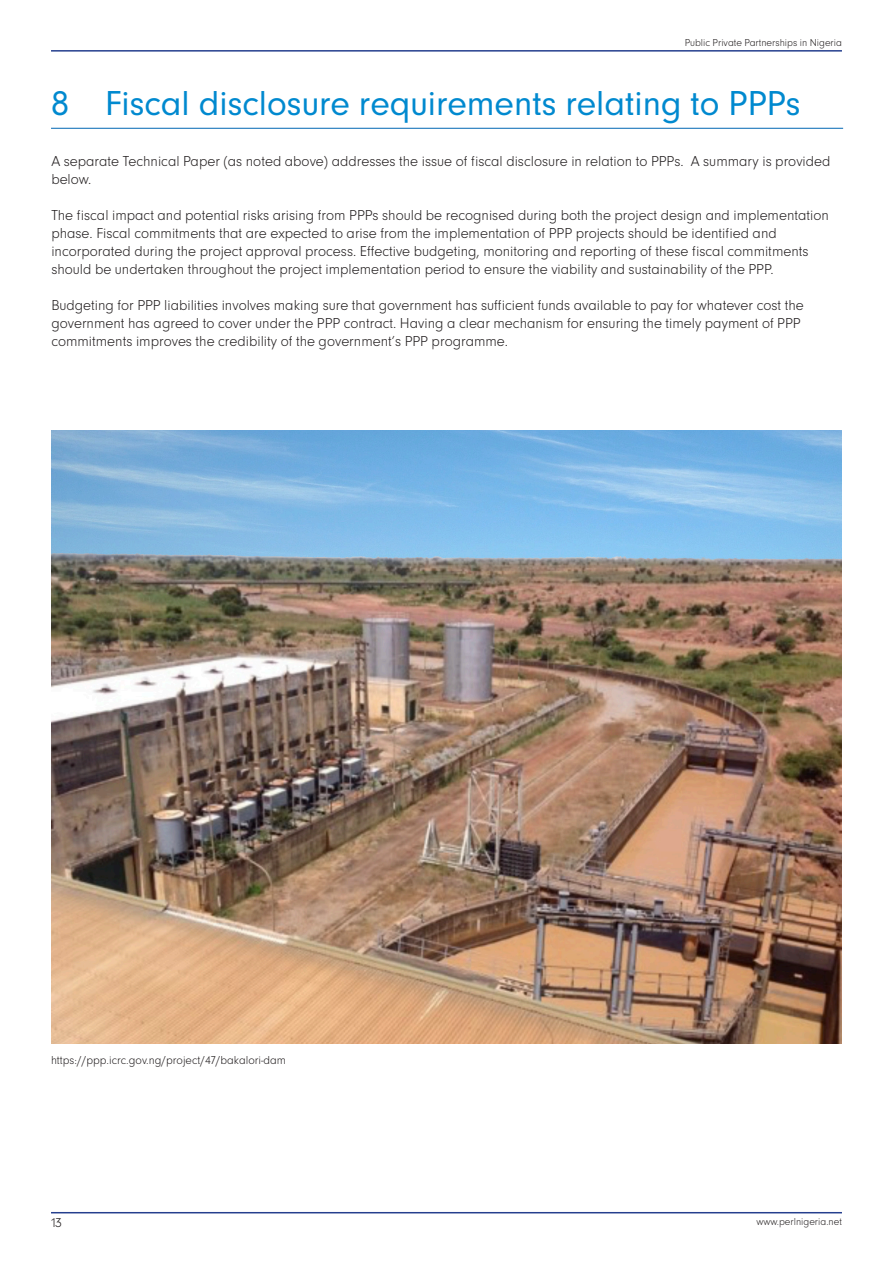
<style>
.page{position:relative;width:893px;height:1263px;background:#fff}
.page>*{position:absolute;margin:0;border:0;box-sizing:border-box;transform-origin:0 0}
.t1{font:36px "Neuzeit";color:#0089cf}
.t2{font:15px/18px "Neuzeit Lgt";color:#231f20}
.t3{font:13.5px "Neuzeit Lgt";color:#231f20}
.t4{font:12px "Neuzeit Lgt";color:#231f20}
.t5{font:10.5px "Neuzeit Lgt";color:#231f20}
</style>
<div class="page">
<hr style="left:51px;top:50px;width:791px;height:2px;background:#253f8e">
<hr style="left:51px;top:1212px;width:791px;height:1px;background:#253f8e">
<hr style="left:51px;top:128px;width:792px;height:1px;background:#0166b3">
<img style="left:51px;top:431px;width:791px;height:612px">
<p class="t5" style="left:685px;top:36px;width:159px">Public Private Partnerships in Nigeria</p>
<p class="t1" style="left:51px;top:79px;width:751px">8 Fiscal disclosure requirements relating to PPPs</p>
<p class="t2" style="left:51px;top:153px;width:781px">A separate Technical Paper (as noted above) addresses the issue of fiscal disclosure in relation to PPPs. A summary is provided below.</p>
<p class="t2" style="left:51px;top:207px;width:779px">The fiscal impact and potential risks arising from PPPs should be recognised during both the project design and implementation phase. Fiscal commitments that are expected to arise from the implementation of PPP projects should be identified and incorporated during the project approval process. Effective budgeting, monitoring and reporting of these fiscal commitments should be undertaken throughout the project implementation period to ensure the viability and sustainability of the PPP.</p>
<p class="t2" style="left:51px;top:297px;width:754px">Budgeting for PPP liabilities involves making sure that government has sufficient funds available to pay for whatever cost the government has agreed to cover under the PPP contract. Having a clear mechanism for ensuring the timely payment of PPP commitments improves the credibility of the government’s PPP programme.</p>
<p class="t4" style="left:51px;top:1052px;width:236px">https://ppp.icrc.gov.ng/project/47/bakalori-dam</p>
<p class="t3" style="left:51px;top:1213px;width:12px">13</p>
<p class="t5" style="left:756px;top:1214px;width:87px">www.perlnigeria.net</p>
</div>
